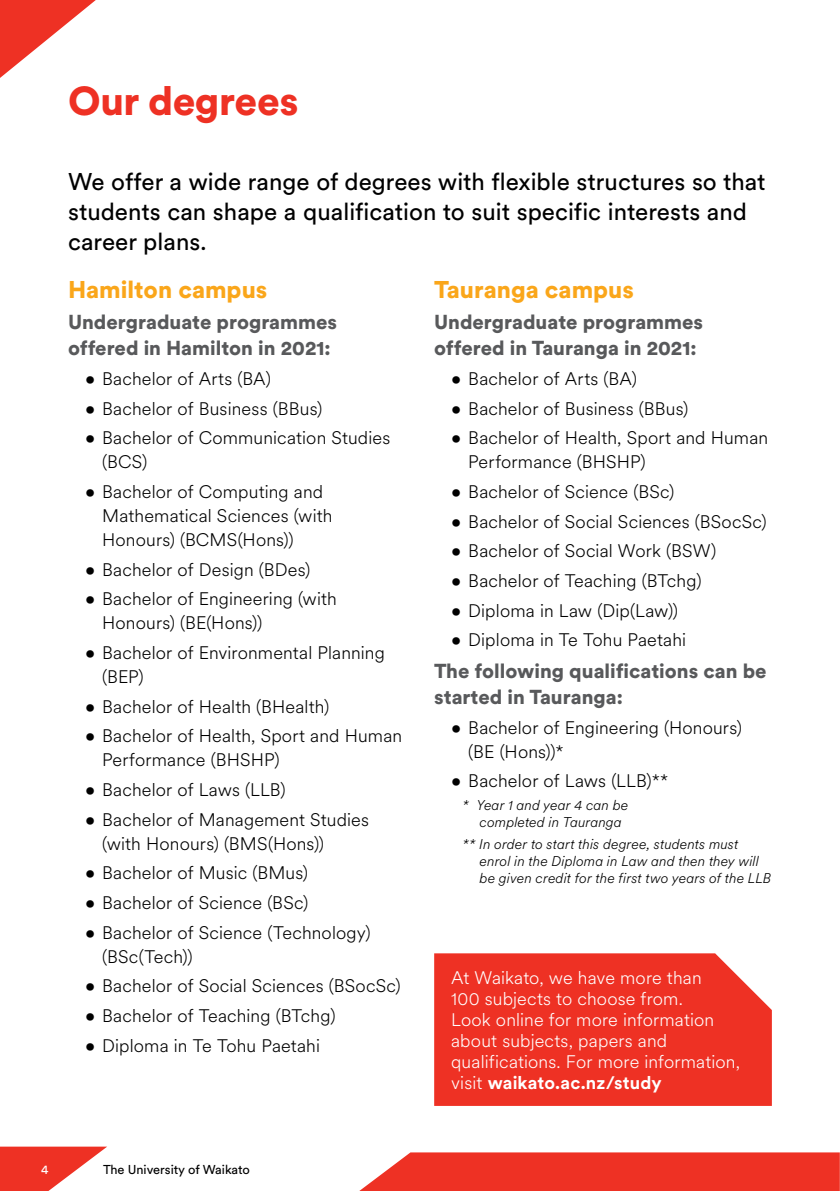
<style>
.page{position:relative;width:840px;height:1191px;background:#fff}
.page>*{position:absolute;margin:0;border:0;box-sizing:border-box;transform-origin:0 0}
.Top_Title{font:900 40px "Circular XX";letter-spacing:-.015em;color:#ee3124}
.Intro_Para{font:24px/30px "Circular XX";color:#000}
.t1{font:900 24px "Circular XX";color:#faa61a}
.t2{font:900 20px/26px "Circular XX";color:#58595b}
.t3{font:300 18px/24px "Circular XX";letter-spacing:.01em;color:#000}
.Body_Text{font:300 18px/21px "Circular XX";letter-spacing:.005em;color:#fff}
.Body_text_bullets{font:italic 300 14px/16.8px "Circular XX";letter-spacing:.01em;color:#000}
.t4{font:12.8px "Circular XX";color:#000}
.t5{font:12.8px "Circular XX";color:#fff}
.s1{font-weight:700}
</style>
<div class="page">
<div style="left:434px;top:953px;width:337px;height:153px;background:#ee3124"></div>
<svg style="left:0;top:0;width:96px;height:78px"></svg>
<svg style="left:0;top:1146px;width:107px;height:45px"></svg>
<svg style="left:359px;top:1152px;width:480px;height:39px"></svg>
<p class="Top_Title" style="left:68px;top:73px;width:232px">Our degrees</p>
<p class="Intro_Para" style="left:68px;top:166px;width:698px">We offer a wide range of degrees with flexible structures so that students can shape a qualification to suit specific interests and career plans.</p>
<h1 class="t1" style="left:68px;top:272px;width:201px">Hamilton campus</h1>
<h2 class="t2" style="left:68px;top:308px;width:270px">Undergraduate programmes offered in Hamilton in 2021:</h2>
<p class="t3" style="left:85px;top:366px;width:187px">• Bachelor of Arts (BA)</p>
<p class="t3" style="left:85px;top:395px;width:238px">• Bachelor of Business (BBus)</p>
<p class="t3" style="left:102px;top:425px;width:289px;text-indent:-17px">• Bachelor of Communication Studies (BCS)</p>
<p class="t3" style="left:102px;top:479px;width:232px;text-indent:-17px">• Bachelor of Computing and<br>Mathematical Sciences (with<br>Honours) (BCMS(Hons))</p>
<p class="t3" style="left:85px;top:556px;width:226px">• Bachelor of Design (BDes)</p>
<p class="t3" style="left:102px;top:586px;width:236px;text-indent:-17px">• Bachelor of Engineering (with<br>Honours) (BE(Hons))</p>
<p class="t3" style="left:102px;top:640px;width:284px;text-indent:-17px">• Bachelor of Environmental Planning (BEP)</p>
<p class="t3" style="left:85px;top:693px;width:245px">• Bachelor of Health (BHealth)</p>
<p class="t3" style="left:102px;top:723px;width:301px;text-indent:-17px">• Bachelor of Health, Sport and Human<br>Performance (BHSHP)</p>
<p class="t3" style="left:85px;top:777px;width:202px">• Bachelor of Laws (LLB)</p>
<p class="t3" style="left:102px;top:806px;width:268px;text-indent:-17px">• Bachelor of Management Studies (with Honours) (BMS(Hons))</p>
<p class="t3" style="left:85px;top:860px;width:224px">• Bachelor of Music (BMus)</p>
<p class="t3" style="left:85px;top:890px;width:224px">• Bachelor of Science (BSc)</p>
<p class="t3" style="left:102px;top:919px;width:270px;text-indent:-17px">• Bachelor of Science (Technology) (BSc(Tech))</p>
<p class="t3" style="left:85px;top:973px;width:317px">• Bachelor of Social Sciences (BSocSc)</p>
<p class="t3" style="left:85px;top:1003px;width:252px">• Bachelor of Teaching (BTchg)</p>
<p class="t3" style="left:85px;top:1032px;width:236px">• Diploma in Te Tohu Paetahi</p>
<h1 class="t1" style="left:434px;top:272px;width:201px">Tauranga campus</h1>
<h2 class="t2" style="left:434px;top:308px;width:270px">Undergraduate programmes offered in Tauranga in 2021:</h2>
<p class="t3" style="left:451px;top:366px;width:187px">• Bachelor of Arts (BA)</p>
<p class="t3" style="left:451px;top:395px;width:238px">• Bachelor of Business (BBus)</p>
<p class="t3" style="left:468px;top:425px;width:301px;text-indent:-17px">• Bachelor of Health, Sport and Human<br>Performance (BHSHP)</p>
<p class="t3" style="left:451px;top:479px;width:224px">• Bachelor of Science (BSc)</p>
<p class="t3" style="left:451px;top:508px;width:317px">• Bachelor of Social Sciences (BSocSc)</p>
<p class="t3" style="left:451px;top:538px;width:266px">• Bachelor of Social Work (BSW)</p>
<p class="t3" style="left:451px;top:568px;width:252px">• Bachelor of Teaching (BTchg)</p>
<p class="t3" style="left:451px;top:597px;width:228px">• Diploma in Law (Dip(Law))</p>
<p class="t3" style="left:451px;top:627px;width:236px">• Diploma in Te Tohu Paetahi</p>
<h2 class="t2" style="left:434px;top:657px;width:334px">The following qualifications can be started in Tauranga:</h2>
<p class="t3" style="left:468px;top:714px;width:275px;text-indent:-17px">• Bachelor of Engineering (Honours) (BE (Hons))*</p>
<p class="t3" style="left:451px;top:768px;width:219px">• Bachelor of Laws (LLB)**</p>
<p class="Body_text_bullets" style="left:479px;top:796px;width:150px;text-indent:-17px">* Year 1 and year 4 can be completed in Tauranga</p>
<p class="Body_text_bullets" style="left:479px;top:835px;width:293px;text-indent:-17px">** In order to start this degree, students must enrol in the Diploma in Law and then they will be given credit for the first two years of the LLB</p>
<p class="Body_Text" style="left:451px;top:966px;width:290px">At Waikato, we have more than<br>100 subjects to choose from.<br>Look online for more information about subjects, papers and qualifications. For more information, visit <span class="s1">waikato.ac.nz/study</span></p>
<p class="t5" style="left:41px;top:1161px;width:9px">4</p>
<p class="t4" style="left:103px;top:1161px;width:148px">The University of Waikato</p>
</div>
